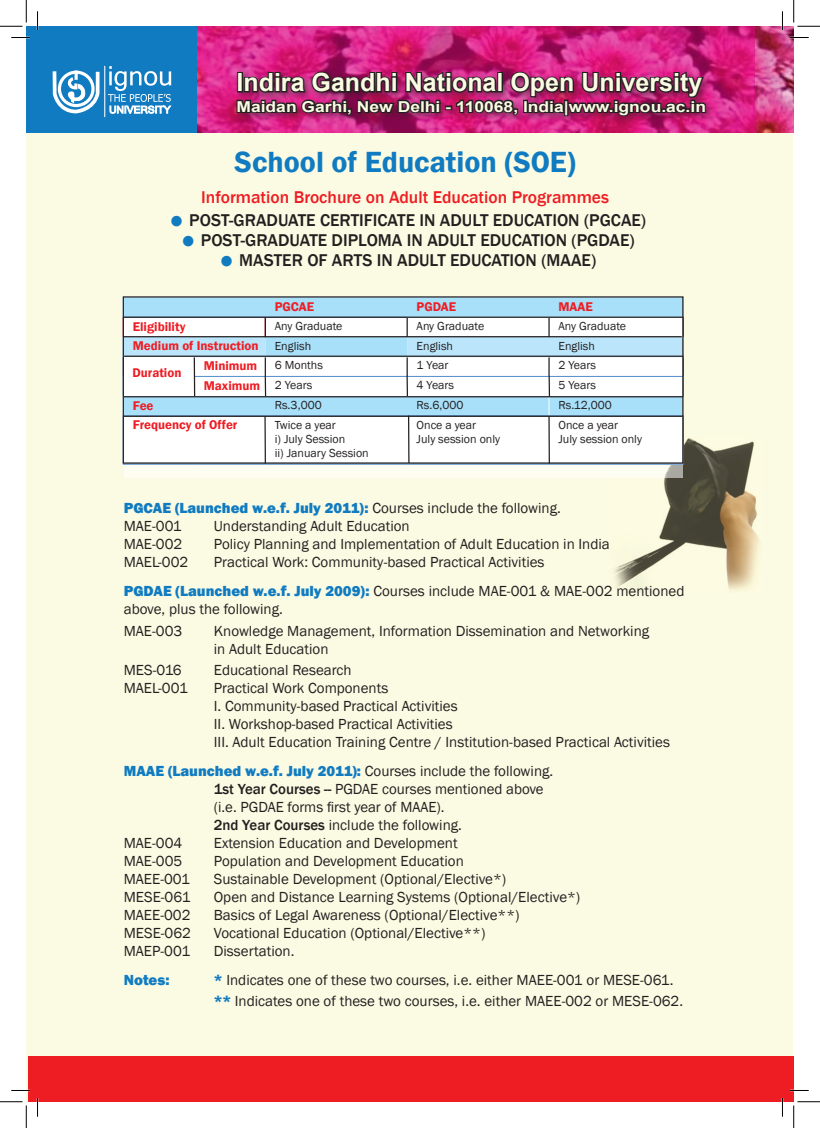
<style>
.page{position:relative;width:820px;height:1128px;background:#fff}
.page>*{position:absolute;margin:0;border:0;box-sizing:border-box;transform-origin:0 0}
.t1{font:600 30px "Franklin Gothic";color:#107bc1}
.t2{font:500 25px "Franklin Gothic";color:#fff}
.t3{font:700 25px "Arial";color:#fbfbe3}
.t4{font:500 17.5px "Franklin Gothic";color:#231f20}
.t5{font:500 17.5px "Franklin Gothic";color:#ee1d23}
.t6{font:15px/18px "Franklin Gothic";color:#231f20}
.t7{font:800 15px "Franklin Gothic";color:#107bc1}
.t8{font:15px "Franklin Gothic";color:#fff;scale:1.16 1}
.t9{font:700 15px "Arial";color:#fbfbe3;scale:1.16 1}
.t10{font:600 13px "Franklin Gothic";color:#ee1d23}
.t11{font:12px/14.4px "Franklin Gothic";color:#231f20}
.s1{font-size:37.5px;color:#107bc1}
.s2{font-weight:400;font-size:12px;color:#231f20}
.s3{font-weight:800;color:#107bc1}
.s4{font-weight:400;color:#231f20}
.s5{font-weight:500}
</style>
<div class="page">
<div style="left:27px;top:27px;width:765px;height:1073px;background:#fbfbe3"></div>
<img style="left:607px;top:437px;width:154px;height:155px">
<div style="left:124px;top:311px;width:558px;height:166px;background:linear-gradient(to right,#fffff6,#f5f5ea)"></div>
<img style="left:196px;top:26px;width:597px;height:107px">
<div style="left:26px;top:26px;width:170px;height:107px;background:#107bc1"></div>
<svg style="left:197px;top:26px;width:557px;height:107px;background:#d32180"></svg>
<div style="left:232px;top:68px;width:483px;height:57px;background:#231f20;opacity:.52"></div>
<svg style="left:235px;top:69px;width:472px;height:49px;background:#741f4b"></svg>
<svg style="left:108px;top:66px;width:63px;height:48px"></svg>
<svg style="left:52px;top:70px;width:48px;height:44px"></svg>
<hr style="left:104px;top:66px;width:1px;height:51px;background:#fff">
<div style="left:29px;top:1056px;width:764px;height:45px;background:#ee1d23"></div>
<div style="left:125px;top:298px;width:556px;height:18px;background:#a8dff9"></div>
<svg style="left:123px;top:317px;width:560px;height:147px;background:#e3f0f7"></svg>
<hr style="left:406px;top:376px;width:2px;height:20px;background:#231f20">
<div style="left:124px;top:357px;width:71px;height:39px;background:#fff"></div>
<hr style="left:193px;top:357px;width:2px;height:39px;background:#231f20">
<hr style="left:124px;top:316px;width:559px;height:2px;background:#231f20">
<hr style="left:123px;top:336px;width:558px;height:1px;background:#231f20">
<hr style="left:124px;top:355px;width:559px;height:2px;background:#231f20">
<hr style="left:124px;top:396px;width:559px;height:1px;background:#231f20">
<hr style="left:123px;top:415px;width:559px;height:2px;background:#231f20">
<hr style="left:264px;top:317px;width:2px;height:20px;background:#231f20">
<svg style="left:11px;top:37px;width:19px;height:1px"></svg>
<svg style="left:789px;top:37px;width:19px;height:1px"></svg>
<svg style="left:11px;top:1089px;width:19px;height:2px"></svg>
<svg style="left:790px;top:1089px;width:18px;height:2px"></svg>
<svg style="left:37px;top:11px;width:1px;height:19px"></svg>
<svg style="left:37px;top:1098px;width:1px;height:18px"></svg>
<svg style="left:781px;top:12px;width:1px;height:18px"></svg>
<svg style="left:781px;top:1098px;width:1px;height:18px"></svg>
<svg style="left:0;top:0;width:27px;height:27px"></svg>
<svg style="left:0;top:1101px;width:27px;height:26px"></svg>
<svg style="left:793px;top:0;width:26px;height:27px"></svg>
<svg style="left:793px;top:1101px;width:26px;height:26px"></svg>
<h2 class="t3" style="left:236px;top:66px;width:467px">Indira Gandhi National Open University</h2>
<p class="t9" style="left:236px;top:96px;width:406px">Maidan Garhi, New Delhi - 110068, India|www.ignou.ac.in</p>
<h2 class="t2" style="left:198px;top:67px;width:415px">Indira Gandhi National Open University</h2>
<p class="t8" style="left:190px;top:97px;width:371px">Maidan Garhi, New Delhi - 110068, India|www.ignou.ac.in</p>
<h1 class="t1" style="left:234px;top:143px;width:342px">School of Education (SOE)</h1>
<p class="t5" style="left:201px;top:186px;width:409px">Information Brochure on Adult Education Programmes</p>
<p class="t4" style="left:164px;top:209px;width:483px"><span class="s1">•</span>POST-GRADUATE CERTIFICATE IN ADULT EDUCATION (PGCAE)</p>
<p class="t4" style="left:176px;top:229px;width:460px"><span class="s1">•</span>POST-GRADUATE DIPLOMA IN ADULT EDUCATION (PGDAE)</p>
<p class="t4" style="left:214px;top:249px;width:383px"><span class="s1">•</span>MASTER OF ARTS IN ADULT EDUCATION (MAAE)</p>
<p class="t10" style="left:274px;top:298px;width:41px">PGCAE</p>
<p class="t10" style="left:416px;top:298px;width:41px">PGDAE</p>
<p class="t10" style="left:558px;top:298px;width:36px">MAAE</p>
<p class="t10" style="left:133px;top:318px;width:54px">Eligibility</p>
<p class="t11" style="left:274px;top:319px;width:69px">Any Graduate</p>
<p class="t11" style="left:416px;top:319px;width:69px">Any Graduate</p>
<p class="t11" style="left:558px;top:319px;width:69px">Any Graduate</p>
<p class="t10" style="left:133px;top:338px;width:180px">Medium of Instruction <span class="s2">English</span></p>
<p class="t11" style="left:416px;top:339px;width:38px">English</p>
<p class="t11" style="left:558px;top:339px;width:38px">English</p>
<p class="t10" style="left:204px;top:358px;width:55px">Minimum</p>
<p class="t11" style="left:274px;top:358px;width:50px">6 Months</p>
<p class="t11" style="left:416px;top:358px;width:33px">1 Year</p>
<p class="t11" style="left:558px;top:358px;width:39px">2 Years</p>
<p class="t10" style="left:204px;top:377px;width:110px">Maximum <span class="s2">2 Years</span></p>
<p class="t11" style="left:416px;top:378px;width:39px">4 Years</p>
<p class="t11" style="left:558px;top:378px;width:39px">5 Years</p>
<p class="t10" style="left:133px;top:397px;width:22px">Fee</p>
<p class="t11" style="left:274px;top:398px;width:48px">Rs.3,000</p>
<p class="t11" style="left:416px;top:398px;width:48px">Rs.6,000</p>
<p class="t11" style="left:558px;top:398px;width:55px">Rs.12,000</p>
<p class="t10" style="left:133px;top:417px;width:106px">Frequency of Offer</p>
<p class="t11" style="left:274px;top:417px;width:95px">Twice a year<br>i) July Session<br>ii) January Session</p>
<p class="t11" style="left:416px;top:417px;width:85px">Once a year<br>July session only</p>
<p class="t11" style="left:558px;top:417px;width:85px">Once a year<br>July session only</p>
<p class="t10" style="left:132px;top:364px;width:51px">Duration</p>
<p class="t6" style="left:124px;top:499px;width:438px"><span class="s3">PGCAE (Launched w.e.f. July 2011):</span> Courses include the following.<br>MAE-001</p>
<p class="t6" style="left:214px;top:517px;width:197px">Understanding Adult Education</p>
<p class="t6" style="left:124px;top:535px;width:60px">MAE-002</p>
<p class="t6" style="left:214px;top:535px;width:397px">Policy Planning and Implementation of Adult Education in India</p>
<p class="t6" style="left:124px;top:553px;width:66px">MAEL-002</p>
<p class="t6" style="left:124px;top:548px;width:562px;line-height:28.6px;text-indent:90px">Practical Work: Community-based Practical Activities<br><span class="s3">PGDAE (Launched w.e.f. July 2009):</span> Courses include MAE-001 &amp; MAE-002 mentioned</p>
<p class="t6" style="left:124px;top:598px;width:161px;line-height:21.5px">above, plus the following.<br>MAE-003</p>
<p class="t6" style="left:214px;top:622px;width:436px">Knowledge Management, Information Dissemination and Networking in Adult Education</p>
<p class="t6" style="left:124px;top:661px;width:59px">MES-016</p>
<p class="t6" style="left:214px;top:661px;width:139px">Educational Research</p>
<p class="t6" style="left:124px;top:679px;width:65px">MAEL-001</p>
<p class="t6" style="left:214px;top:679px;width:457px">Practical Work Components<br>I. Community-based Practical Activities<br>II. Workshop-based Practical Activities<br>III. Adult Education Training Centre / Institution-based Practical Activities</p>
<p class="t7" style="left:124px;top:761px;width:431px">MAAE (Launched w.e.f. July 2011): <span class="s4">Courses include the following.</span></p>
<p class="t6" style="left:214px;top:780px;width:331px"><span class="s5">1st Year Courses --</span> PGDAE courses mentioned above</p>
<p class="t6" style="left:214px;top:798px;width:232px">(i.e. PGDAE forms first year of MAAE).</p>
<p class="t6" style="left:214px;top:816px;width:249px"><span class="s5">2nd Year Courses</span> include the following.</p>
<p class="t6" style="left:124px;top:834px;width:60px">MAE-004</p>
<p class="t6" style="left:214px;top:834px;width:245px">Extension Education and Development</p>
<p class="t6" style="left:124px;top:852px;width:60px">MAE-005</p>
<p class="t6" style="left:214px;top:852px;width:251px">Population and Development Education</p>
<p class="t6" style="left:124px;top:870px;width:68px">MAEE-001</p>
<p class="t6" style="left:214px;top:870px;width:294px">Sustainable Development (Optional/Elective*)</p>
<p class="t6" style="left:124px;top:888px;width:68px">MESE-061</p>
<p class="t6" style="left:214px;top:888px;width:368px">Open and Distance Learning Systems (Optional/Elective*)</p>
<p class="t6" style="left:124px;top:906px;width:68px">MAEE-002</p>
<p class="t6" style="left:214px;top:906px;width:307px">Basics of Legal Awareness (Optional/Elective**)</p>
<p class="t6" style="left:124px;top:924px;width:69px">MESE-062</p>
<p class="t6" style="left:214px;top:924px;width:273px">Vocational Education (Optional/Elective**)</p>
<p class="t6" style="left:124px;top:942px;width:68px">MAEP-001</p>
<p class="t6" style="left:214px;top:942px;width:82px">Dissertation.</p>
<p class="t7" style="left:124px;top:969px;width:47px">Notes:</p>
<p class="t6" style="left:214px;top:969px;width:470px;line-height:21.1px"><span class="s3">*</span> Indicates one of these two courses, i.e. either MAEE-001 or MESE-061. <span class="s3">**</span> Indicates one of these two courses, i.e. either MAEE-002 or MESE-062.</p>
</div>
